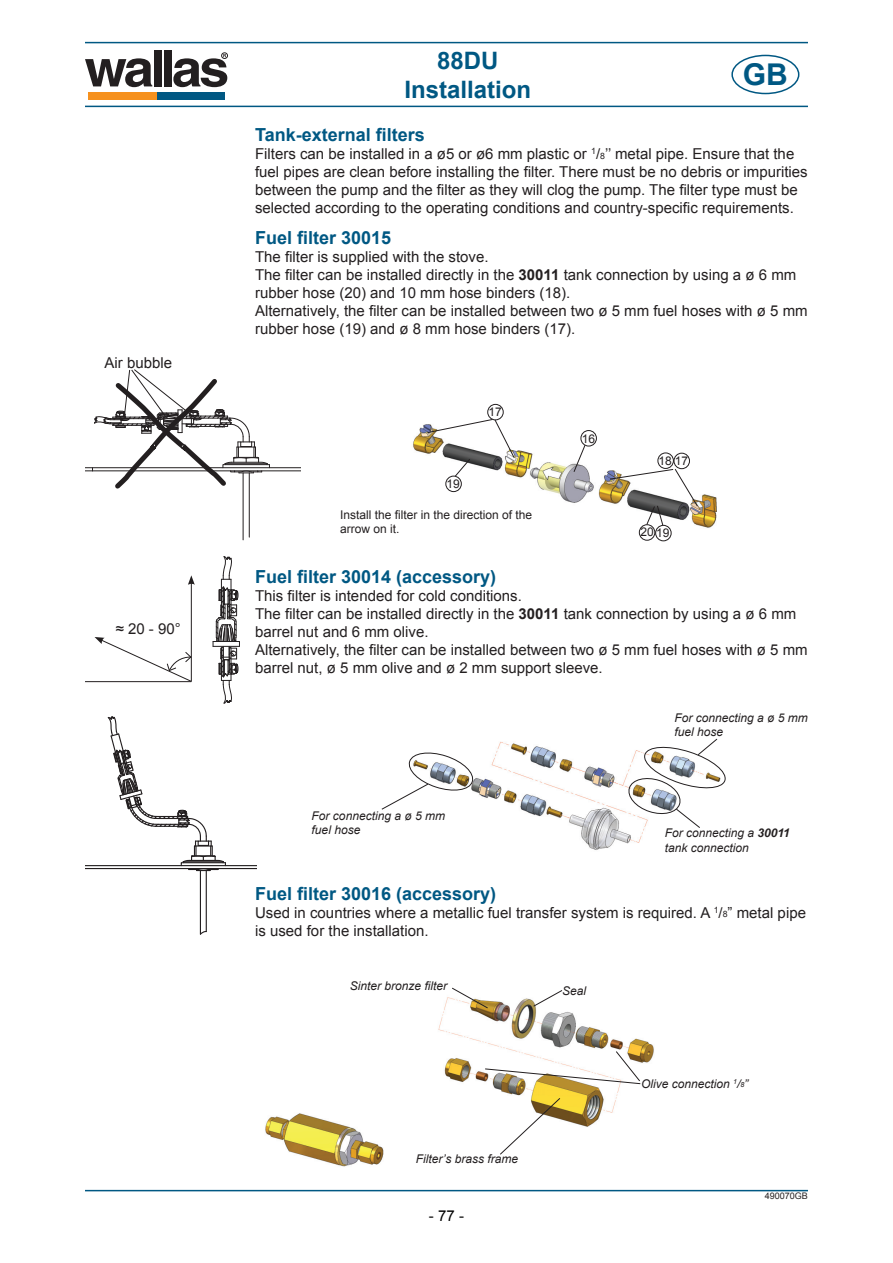
<style>
.page{position:relative;width:893px;height:1263px;background:#fff}
.page>*{position:absolute;margin:0;border:0;box-sizing:border-box;transform-origin:0 0}
.t1{font:700 30px "Arial";color:#005883}
.t2{font:700 24px/28.8px "Arial";color:#005883;text-align:center}
.t3{font:700 18px "Arial";color:#005883}
.t4{font:15px/18px "Arial";color:#231f20}
.t5{font:15px "Arial";color:#000}
.t6{font:italic 12px/14.4px "Arial";color:#231f20}
.t7{font:12px/14.4px "Arial";color:#231f20}
.t8{font:9px "Arial";color:#231f20}
.s1{font-size:8.7px}
.s2{font-weight:700}
.s3{font-size:7.05px}
</style>
<div class="page">
<svg style="left:85px;top:58px;width:67px;height:29px"></svg>
<div style="left:154px;top:50px;width:7px;height:36px;background:#231f20"></div>
<div style="left:164px;top:50px;width:8px;height:36px;background:#231f20"></div>
<div style="left:221px;top:53px;width:7px;height:6px;border:1px solid #231f20;border-radius:50%"></div>
<svg style="left:173px;top:53px;width:54px;height:34px"></svg>
<div style="left:157px;top:92px;width:68px;height:7px;background:#005883"></div>
<div style="left:89px;top:92px;width:68px;height:7px;background:#f6911e"></div>
<hr style="left:85px;top:42px;width:723px;height:1px;background:#005883">
<hr style="left:85px;top:106px;width:723px;height:1px;background:#005883">
<hr style="left:85px;top:1190px;width:723px;height:1px;background:#005883">
<div style="left:731px;top:55px;width:68px;height:39px;border:2px solid #005883;border-radius:50%"></div>
<img style="left:413px;top:416px;width:304px;height:126px">
<div style="left:446px;top:476px;width:15px;height:16px;border:1px solid #231f20;border-radius:50%"></div>
<div style="left:639px;top:525px;width:16px;height:15px;border:1px solid #231f20;border-radius:50%"></div>
<div style="left:658px;top:453px;width:15px;height:16px;border:1px solid #231f20;border-radius:50%"></div>
<div style="left:487px;top:404px;width:16px;height:16px;border:1px solid #231f20;border-radius:50%"></div>
<div style="left:581px;top:430px;width:16px;height:16px;border:1px solid #231f20;border-radius:50%"></div>
<svg style="left:573px;top:445px;width:12px;height:27px"></svg>
<svg style="left:427px;top:419px;width:87px;height:58px"></svg>
<div style="left:655px;top:525px;width:16px;height:16px;border:1px solid #231f20;border-radius:50%"></div>
<div style="left:674px;top:453px;width:16px;height:16px;border:1px solid #231f20;border-radius:50%"></div>
<svg style="left:609px;top:469px;width:89px;height:57px"></svg>
<img style="left:265px;top:1113px;width:119px;height:54px">
<img style="left:438px;top:997px;width:216px;height:130px">
<svg style="left:499px;top:1097px;width:62px;height:58px"></svg>
<svg style="left:533px;top:990px;width:30px;height:17px"></svg>
<svg style="left:451px;top:987px;width:38px;height:22px"></svg>
<svg style="left:484px;top:1050px;width:157px;height:35px"></svg>
<img style="left:476px;top:741px;width:168px;height:109px">
<svg style="left:626px;top:738px;width:100px;height:91px"></svg>
<svg style="left:381px;top:752px;width:95px;height:58px"></svg>
<hr style="left:200px;top:871px;width:1px;height:63px;background:#231f20">
<hr style="left:206px;top:871px;width:1px;height:61px;background:#231f20">
<svg style="left:199px;top:930px;width:8px;height:5px"></svg>
<hr style="left:85px;top:868px;width:171px;height:1px;background:#231f20">
<hr style="left:85px;top:865px;width:171px;height:1px;background:#231f20">
<svg style="left:107px;top:716px;width:120px;height:155px"></svg>
<svg style="left:213px;top:556px;width:27px;height:148px"></svg>
<hr style="left:243px;top:473px;width:1px;height:67px;background:#231f20">
<hr style="left:249px;top:473px;width:1px;height:64px;background:#231f20">
<svg style="left:85px;top:369px;width:215px;height:124px"></svg>
<hr style="left:85px;top:681px;width:106px;height:1px;background:#231f20">
<hr style="left:191px;top:582px;width:1px;height:100px;background:#231f20">
<svg style="left:188px;top:575px;width:7px;height:10px"></svg>
<svg style="left:95px;top:637px;width:97px;height:45px"></svg>
<p class="t4" style="left:105px;top:354px;width:69px">Air bubble</p>
<p class="t4" style="left:116px;top:620px;width:67px">≈ 20 - 90°</p>
<h2 class="t2" style="left:404px;top:46px;width:128px">88DU<br>Installation</h2>
<h1 class="t1" style="left:743px;top:58px;width:46px">GB</h1>
<p class="t3" style="left:255px;top:124px;width:171px">Tank-external filters</p>
<p class="t4" style="left:255px;top:145px;width:554px">Filters can be installed in a ø5 or ø6 mm plastic or <sup>1</sup>/<span class="s1">8</span>’’ metal pipe. Ensure that the fuel pipes are clean before installing the filter. There must be no debris or impurities between the pump and the filter as they will clog the pump. The filter type must be selected according to the operating conditions and country-specific requirements.</p>
<p class="t3" style="left:255px;top:227px;width:138px">Fuel filter 30015</p>
<p class="t4" style="left:255px;top:247px;width:554px">The filter is supplied with the stove.<br>The filter can be installed directly in the <span class="s2">30011</span> tank connection by using a ø 6 mm rubber hose (20) and 10 mm hose binders (18).<br>Alternatively, the filter can be installed between two ø 5 mm fuel hoses with ø 5 mm rubber hose (19) and ø 8 mm hose binders (17).</p>
<p class="t7" style="left:446px;top:477px;width:15px">19</p>
<p class="t7" style="left:489px;top:405px;width:15px">17</p>
<p class="t7" style="left:340px;top:508px;width:194px">Install the filter in the direction of the arrow on it.</p>
<p class="t7" style="left:582px;top:431px;width:15px">16</p>
<p class="t7" style="left:658px;top:454px;width:31px">18 17</p>
<p class="t7" style="left:640px;top:526px;width:31px">20 19</p>
<p class="t3" style="left:255px;top:566px;width:243px">Fuel filter 30014 (accessory)</p>
<p class="t4" style="left:255px;top:586px;width:554px">This filter is intended for cold conditions.<br>The filter can be installed directly in the <span class="s2">30011</span> tank connection by using a ø 6 mm barrel nut and 6 mm olive.<br>Alternatively, the filter can be installed between two ø 5 mm fuel hoses with ø 5 mm barrel nut, ø 5 mm olive and ø 2 mm support sleeve.</p>
<p class="t6" style="left:312px;top:808px;width:135px">For connecting a ø 5 mm fuel hose</p>
<p class="t6" style="left:674px;top:710px;width:135px">For connecting a ø 5 mm fuel hose</p>
<p class="t6" style="left:665px;top:826px;width:127px">For connecting a <span class="s2">30011 </span>tank connection</p>
<p class="t3" style="left:255px;top:884px;width:243px">Fuel filter 30016 (accessory)</p>
<p class="t4" style="left:255px;top:904px;width:552px">Used in countries where a metallic fuel transfer system is required. A <sup>1</sup>/<span class="s1">8</span>” metal pipe is used for the installation.</p>
<p class="t6" style="left:350px;top:978px;width:99px">Sinter bronze filter</p>
<p class="t6" style="left:562px;top:984px;width:26px">Seal</p>
<p class="t6" style="left:416px;top:1152px;width:104px">Filter’s brass frame</p>
<p class="t5" style="left:429px;top:1206px;width:37px">- 77 -</p>
<p class="t6" style="left:641px;top:1076px;width:109px">Olive connection <sup>1</sup>/<span class="s3">8</span>”</p>
<p class="t8" style="left:765px;top:1190px;width:45px">490070GB</p>
</div>
